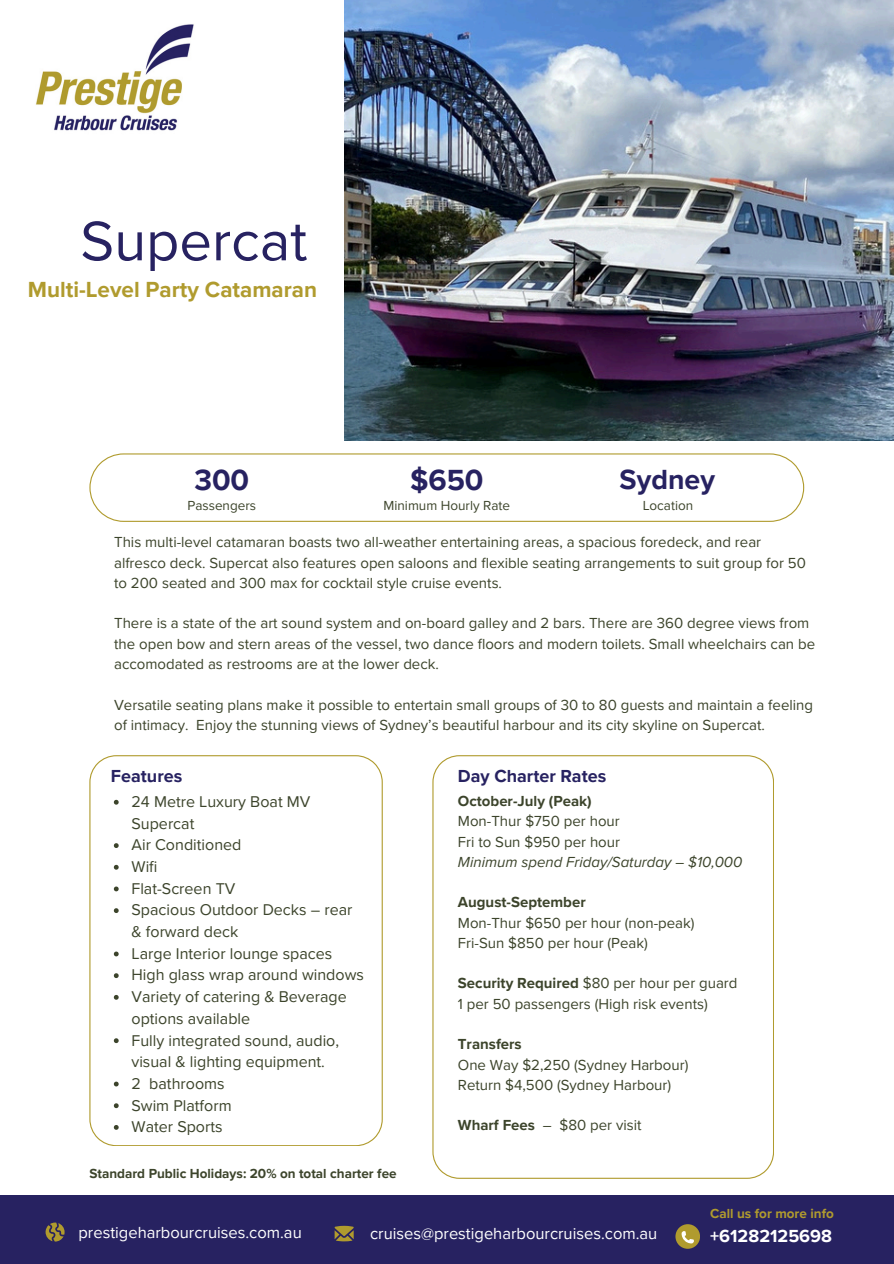
<style>
.page{position:relative;width:894px;height:1264px;background:#fff}
.page>*{position:absolute;margin:0;border:0;box-sizing:border-box;transform-origin:0 0}
.t1{font:57.9px "Proxima Nova";color:#272261}
.t2{font:700 30px "Proxima Nova";color:#272261}
.t3{font:700 28.5px "Proxima Nova";color:#272261}
.t4{font:700 22.5px "Proxima Nova";color:#b09b2e}
.t5{font:700 18px "Proxima Nova";color:#272261}
.t6{font:700 18px "Proxima Nova";color:#fff}
.t7{font:16.5px "Proxima Nova";color:#fff}
.t8{font:16.05px/21.6px "Proxima Nova";color:#3c442b}
.t9{font:15px/20.2px "Proxima Nova";color:#3c442b}
.t10{font:700 15px "Proxima Nova";color:#3c442b}
.t11{font:700 13.5px "Proxima Nova";color:#3c442b}
.t12{font:13.5px "Proxima Nova";color:#3c442b}
.t13{font:700 13.5px "Proxima Nova";color:#b09b2e}
.s1{font-weight:700}
.s2{font-style:italic}
.s3{font-weight:400}
</style>
<div class="page">
<svg style="left:89px;top:755px;width:293px;height:390px"></svg>
<svg style="left:432px;top:755px;width:341px;height:423px"></svg>
<div style="left:0;top:1195px;width:893px;height:68px;background:#272261"></div>
<svg style="left:46px;top:1222px;width:19px;height:19px"></svg>
<svg style="left:334px;top:1225px;width:19px;height:16px"></svg>
<img style="left:344px;top:0;width:549px;height:440px">
<svg style="left:89px;top:453px;width:715px;height:69px"></svg>
<div style="left:675px;top:1224px;width:25px;height:24px;background:#b09b2e;border-radius:50%"></div>
<svg style="left:681px;top:1231px;width:12px;height:12px"></svg>
<img style="left:36px;top:24px;width:158px;height:107px">
<svg style="left:114px;top:799px;width:5px;height:5px"></svg>
<svg style="left:114px;top:843px;width:5px;height:5px"></svg>
<svg style="left:114px;top:864px;width:5px;height:5px"></svg>
<svg style="left:114px;top:886px;width:5px;height:5px"></svg>
<svg style="left:114px;top:908px;width:5px;height:5px"></svg>
<svg style="left:114px;top:951px;width:5px;height:5px"></svg>
<svg style="left:114px;top:973px;width:5px;height:5px"></svg>
<svg style="left:114px;top:994px;width:5px;height:5px"></svg>
<svg style="left:114px;top:1038px;width:5px;height:5px"></svg>
<svg style="left:114px;top:1081px;width:5px;height:5px"></svg>
<svg style="left:114px;top:1103px;width:5px;height:5px"></svg>
<svg style="left:114px;top:1124px;width:5px;height:5px"></svg>
<p class="t1" style="left:80px;top:207px;width:228px">Supercat</p>
<p class="t4" style="left:28px;top:276px;width:291px">Multi-Level Party Catamaran</p>
<h6 class="t2" style="left:194px;top:462px;width:56px">300</h6>
<h6 class="t2" style="left:410px;top:462px;width:75px">$650</h6>
<h6 class="t3" style="left:619px;top:462px;width:97px">Sydney</h6>
<h6 class="t12" style="left:187px;top:497px;width:70px">Passengers</h6>
<p class="t12" style="left:383px;top:497px;width:128px">Minimum Hourly Rate</p>
<h5 class="t12" style="left:642px;top:497px;width:52px">Location</h5>
<p class="t9" style="left:114px;top:532px;width:693px">This multi-level catamaran boasts two all-weather entertaining areas, a spacious foredeck, and rear alfresco deck. Supercat also features open saloons and flexible seating arrangements to suit group for 50 to 200 seated and 300 max for cocktail style cruise events.</p>
<p class="t9" style="left:114px;top:613px;width:702px">There is a state of the art sound system and on-board galley and 2 bars. There are 360 degree views from the open bow and stern areas of the vessel, two dance floors and modern toilets. Small wheelchairs can be accomodated as restrooms are at the lower deck.</p>
<h6 class="t9" style="left:114px;top:694px;width:700px">Versatile seating plans make it possible to entertain small groups of 30 to 80 guests and maintain a feeling of intimacy. Enjoy the stunning views of Sydney’s beautiful harbour and its city skyline on Supercat.</h6>
<h1 class="t5" style="left:111px;top:766px;width:73px">Features</h1>
<h3 class="t8" style="left:131px;top:791px;width:180px">24 Metre Luxury Boat MV<br>Supercat</h3>
<h2 class="t8" style="left:131px;top:834px;width:111px">Air Conditioned</h2>
<p class="t8" style="left:131px;top:856px;width:27px">Wifi</p>
<h2 class="t8" style="left:131px;top:878px;width:105px">Flat-Screen TV</h2>
<p class="t8" style="left:131px;top:899px;width:222px">Spacious Outdoor Decks – rear &amp; forward deck</p>
<h2 class="t8" style="left:131px;top:943px;width:202px">Large Interior lounge spaces</h2>
<p class="t8" style="left:131px;top:964px;width:234px">High glass wrap around windows</p>
<h6 class="t8" style="left:131px;top:986px;width:217px">Variety of catering &amp; Beverage options available</h6>
<h6 class="t8" style="left:131px;top:1029px;width:209px">Fully integrated sound, audio, visual &amp; lighting equipment.</h6>
<h6 class="t8" style="left:131px;top:1073px;width:95px">2 bathrooms</h6>
<p class="t8" style="left:131px;top:1094px;width:102px">Swim Platform</p>
<p class="t8" style="left:131px;top:1116px;width:93px">Water Sports</p>
<p class="t11" style="left:89px;top:1165px;width:309px">Standard Public Holidays: 20% on total charter fee</p>
<p class="t5" style="left:458px;top:766px;width:150px">Day Charter Rates</p>
<p class="t9" style="left:458px;top:791px;width:286px"><span class="s1">October-July (Peak)<br></span>Mon-Thur $750 per hour<br>Fri to Sun $950 per hour<br><span class="s2">Minimum spend Friday/Saturday – $10,000</span></p>
<p class="t9" style="left:458px;top:892px;width:238px"><span class="s1">August-September<br></span>Mon-Thur $650 per hour (non-peak)<br>Fri-Sun $850 per hour (Peak)</p>
<p class="t9" style="left:458px;top:973px;width:281px"><span class="s1">Security Required</span> $80 per hour per guard<br>1 per 50 passengers (High risk events)</p>
<p class="t9" style="left:458px;top:1034px;width:232px"><span class="s1">Transfers<br></span>One Way $2,250 (Sydney Harbour)<br>Return $4,500 (Sydney Harbour)</p>
<p class="t10" style="left:458px;top:1116px;width:95px">Wharf Fees <span class="s3">–</span></p>
<p class="t9" style="left:559px;top:1115px;width:83px">$80 per visit</p>
<p class="t13" style="left:710px;top:1205px;width:125px">Call us for more info</p>
<p class="t7" style="left:78px;top:1222px;width:225px">prestigeharbourcruises.com.au</p>
<p class="t7" style="left:370px;top:1223px;width:289px">cruises@prestigeharbourcruises.com.au</p>
<p class="t6" style="left:710px;top:1224px;width:123px">+61282125698</p>
</div>
